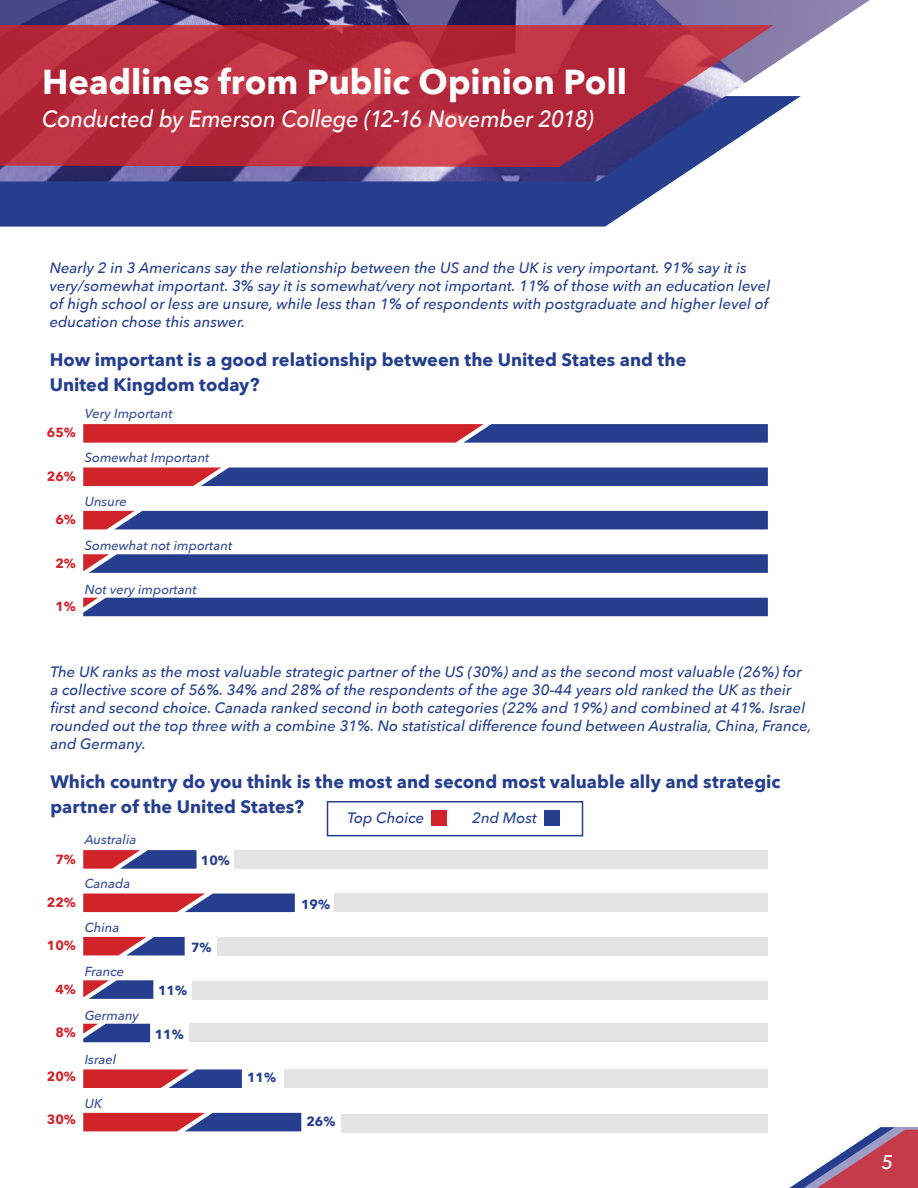
<style>
.page{position:relative;width:918px;height:1188px;background:#fff}
.page>*{position:absolute;margin:0;border:0;box-sizing:border-box;transform-origin:0 0}
.t1{font:700 34.5px "Avenir Next";letter-spacing:-.005em;color:#fff}
.t2{font:italic 500 23.55px "Avenir Next";letter-spacing:-.005em;color:#fff;scale:.93 1}
.t3{font:italic 500 19.8px "Avenir Next";color:#fff}
.t4{font:700 18px/25.5px "Avenir Next";letter-spacing:.005em;color:#253f8e}
.t5{font:italic 500 15px/18px "Avenir Next";color:#253f8e}
.t6{font:700 13.2px "Avenir Next";color:#d1232a}
.t7{font:700 13.2px "Avenir Next";color:#253f8e}
.t8{font:italic 500 13.05px "Avenir Next";color:#354d96}
</style>
<div class="page">
<svg style="left:543px;top:1127px;width:375px;height:61px"></svg>
<svg style="left:0;top:181px;width:674px;height:46px;background:#324a94"></svg>
<img style="left:0;top:0;width:870px;height:181px">
<svg style="left:0;top:25px;width:774px;height:142px;background:#ad364c"></svg>
<svg style="left:83px;top:424px;width:685px;height:19px;background:#8b365a"></svg>
<svg style="left:83px;top:467px;width:685px;height:19px;background:#4b4180"></svg>
<div style="left:83px;top:511px;width:685px;height:18px;background:#253f8e"></div>
<svg style="left:83px;top:554px;width:685px;height:19px;background:#2f4590"></svg>
<div style="left:83px;top:598px;width:685px;height:18px;background:#253f8e"></div>
<div style="left:432px;top:811px;width:15px;height:15px;background:#d1232a"></div>
<div style="left:544px;top:811px;width:15px;height:15px;background:#253f8e"></div>
<div style="left:327px;top:801px;width:256px;height:35px;border:2px solid #253f8e"></div>
<svg style="left:83px;top:850px;width:114px;height:19px;background:#784673"></svg>
<svg style="left:83px;top:894px;width:212px;height:18px;background:#84385f"></svg>
<svg style="left:83px;top:937px;width:102px;height:18px;background:#8a4166"></svg>
<svg style="left:83px;top:980px;width:70px;height:19px"></svg>
<svg style="left:83px;top:1024px;width:67px;height:18px"></svg>
<svg style="left:83px;top:1069px;width:159px;height:19px;background:#953d5d"></svg>
<svg style="left:83px;top:1113px;width:218px;height:18px;background:#823860"></svg>
<div style="left:234px;top:850px;width:534px;height:19px;background:#e5e4e4"></div>
<div style="left:335px;top:894px;width:433px;height:18px;background:#e5e4e4"></div>
<div style="left:217px;top:937px;width:551px;height:18px;background:#e5e4e4"></div>
<div style="left:192px;top:981px;width:576px;height:19px;background:#e5e4e4"></div>
<div style="left:189px;top:1024px;width:579px;height:18px;background:#e5e4e4"></div>
<div style="left:284px;top:1069px;width:484px;height:19px;background:#e5e4e4"></div>
<div style="left:341px;top:1114px;width:427px;height:18px;background:#e5e4e4"></div>
<h1 class="t1" style="left:42px;top:52px;width:586px">Headlines from Public Opinion Poll</h1>
<h2 class="t2" style="left:42px;top:99px;width:595px">Conducted by Emerson College (12-16 November 2018)</h2>
<p class="t5" style="left:50px;top:258px;width:722px">Nearly 2 in 3 Americans say the relationship between the US and the UK is very important. 91% say it is very/somewhat important. 3% say it is somewhat/very not important. 11% of those with an education level of high school or less are unsure, while less than 1% of respondents with postgraduate and higher level of education chose this answer.</p>
<p class="t4" style="left:50px;top:346px;width:638px">How important is a good relationship between the United States and the<br>United Kingdom today?</p>
<p class="t8" style="left:85px;top:402px;width:90px">Very Important</p>
<p class="t8" style="left:85px;top:446px;width:126px">Somewhat Important</p>
<p class="t8" style="left:85px;top:490px;width:44px">Unsure</p>
<p class="t8" style="left:85px;top:534px;width:149px">Somewhat not important</p>
<p class="t8" style="left:85px;top:578px;width:113px">Not very important</p>
<p class="t6" style="left:47px;top:421px;width:31px">65%</p>
<p class="t6" style="left:47px;top:465px;width:31px">26%</p>
<p class="t6" style="left:55px;top:508px;width:22px">6%</p>
<p class="t6" style="left:55px;top:552px;width:22px">2%</p>
<p class="t6" style="left:55px;top:595px;width:22px">1%</p>
<p class="t5" style="left:50px;top:662px;width:763px">The UK ranks as the most valuable strategic partner of the US (30%) and as the second most valuable (26%) for a collective score of 56%. 34% and 28% of the respondents of the age 30-44 years old ranked the UK as their first and second choice. Canada ranked second in both categories (22% and 19%) and combined at 41%. Israel rounded out the top three with a combine 31%. No statistical difference found between Australia, China, France, and Germany.</p>
<p class="t4" style="left:50px;top:769px;width:732px">Which country do you think is the most and second most valuable ally and strategic partner of the United States?</p>
<p class="t5" style="left:347px;top:808px;width:78px">Top Choice</p>
<p class="t5" style="left:472px;top:808px;width:66px">2nd Most</p>
<p class="t6" style="left:55px;top:847px;width:22px">7%</p>
<p class="t6" style="left:47px;top:891px;width:31px">22%</p>
<p class="t6" style="left:47px;top:934px;width:31px">10%</p>
<p class="t6" style="left:55px;top:978px;width:22px">4%</p>
<p class="t6" style="left:55px;top:1021px;width:22px">8%</p>
<p class="t6" style="left:47px;top:1065px;width:31px">20%</p>
<p class="t6" style="left:47px;top:1108px;width:31px">30%</p>
<p class="t8" style="left:85px;top:828px;width:53px">Australia</p>
<p class="t8" style="left:85px;top:872px;width:47px">Canada</p>
<p class="t8" style="left:85px;top:916px;width:36px">China</p>
<p class="t8" style="left:85px;top:960px;width:41px">France</p>
<p class="t8" style="left:85px;top:1005px;width:57px">Germany</p>
<p class="t8" style="left:85px;top:1049px;width:33px">Israel</p>
<p class="t8" style="left:85px;top:1093px;width:19px">UK</p>
<p class="t7" style="left:201px;top:849px;width:31px">10%</p>
<p class="t7" style="left:191px;top:936px;width:22px">7%</p>
<p class="t7" style="left:158px;top:979px;width:31px">11%</p>
<p class="t7" style="left:155px;top:1023px;width:31px">11%</p>
<p class="t7" style="left:247px;top:1066px;width:31px">11%</p>
<p class="t7" style="left:301px;top:892px;width:31px">19%</p>
<p class="t7" style="left:306px;top:1110px;width:31px">26%</p>
<h3 class="t3" style="left:881px;top:1145px;width:13px">5</h3>
</div>
